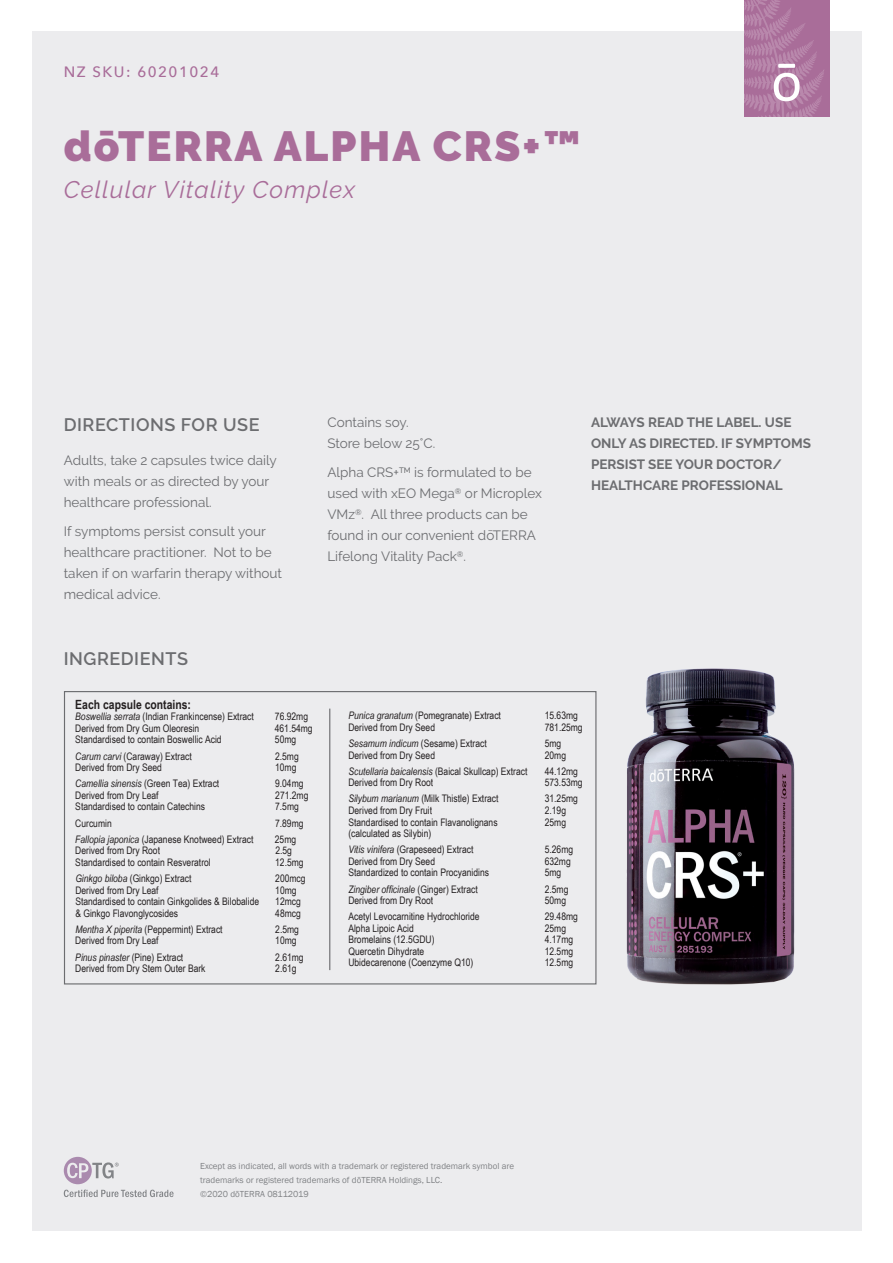
<style>
.page{position:relative;width:893px;height:1263px;background:#fff}
.page>*{position:absolute;margin:0;border:0;box-sizing:border-box;transform-origin:0 0}
.Product_Name{font:900 42px "Raleway";letter-spacing:.05em;color:#a96d99}
.Botanical_Name{font:italic 24px "Raleway";letter-spacing:.05em;color:#a96d99}
.SUB_HEADER{font:600 18px "Raleway";letter-spacing:.03em;color:#6c6d70}
.Tag_details{font:500 15px "Avenir Next";letter-spacing:.1em;color:#a96d99}
.description{font:13.5px/21px "Raleway";color:#6c6d70}
.description-2{font:700 13.5px/21px "Raleway";color:#6c6d70}
.t1{font:700 12.75px "Arial Narrow";color:#231f20}
.t2{font:10.35px/16.2px "Arial Narrow";color:#231f20}
.t3{font:italic 10.35px "Arial Narrow";color:#231f20}
.t4{font:9px/14.1px "Franklin Gothic";color:#808285}
.s1{font-style:italic}
.s2{font-style:normal}
</style>
<div class="page">
<div style="left:32px;top:32px;width:829px;height:1199px;background:#ececee"></div>
<div style="left:744px;top:0;width:85px;height:116px;background:#a96d99"></div>
<svg style="left:744px;top:0;width:80px;height:116px"></svg>
<img style="left:596px;top:668px;width:199px;height:316px">
<svg style="left:64px;top:1157px;width:110px;height:40px"></svg>
<div style="left:64px;top:691px;width:532px;height:293px;border:1px solid #6c6d70"></div>
<hr style="left:329px;top:709px;width:1px;height:261px;background:#6c6d70">
<p class="Tag_details" style="left:64px;top:59px;width:157px">NZ SKU: 60201024</p>
<p class="Product_Name" style="left:64px;top:122px;width:518px">dōTERRA ALPHA CRS+™</p>
<p class="Botanical_Name" style="left:64px;top:175px;width:293px">Cellular Vitality Complex</p>
<p class="SUB_HEADER" style="left:64px;top:414px;width:197px">DIRECTIONS FOR USE</p>
<p class="description" style="left:64px;top:449px;width:215px">Adults, take 2 capsules twice daily with meals or as directed by your healthcare professional.</p>
<p class="description" style="left:64px;top:521px;width:220px">If symptoms persist consult your healthcare practitioner. Not to be taken if on warfarin therapy without medical advice.</p>
<p class="description" style="left:327px;top:411px;width:109px">Contains soy.<br>Store below 25°C.</p>
<p class="description" style="left:327px;top:462px;width:216px">Alpha CRS+<sup>TM</sup> is formulated to be used with xEO Mega<sup>®</sup> or Microplex<br>VMz<sup>®</sup>. All three products can be found in our convenient dōTERRA<br>Lifelong Vitality Pack<sup>®</sup>.</p>
<p class="description-2" style="left:591px;top:411px;width:221px">ALWAYS READ THE LABEL. USE<br>ONLY AS DIRECTED. IF SYMPTOMS<br>PERSIST SEE YOUR DOCTOR/<br>HEALTHCARE PROFESSIONAL</p>
<p class="SUB_HEADER" style="left:64px;top:649px;width:126px">INGREDIENTS</p>
<p class="t1" style="left:75px;top:695px;width:117px">Each capsule contains:</p>
<p class="t2" style="left:75px;top:708px;width:180px"><span class="s1">Boswellia serrata</span> (Indian Frankincense) Extract</p>
<p class="t2" style="left:275px;top:708px;width:35px">76.92mg</p>
<p class="t2" style="left:75px;top:720px;width:126px">Derived from Dry Gum Oleoresin</p>
<p class="t2" style="left:275px;top:720px;width:39px">461.54mg</p>
<p class="t2" style="left:75px;top:731px;width:148px">Standardised to contain Boswellic Acid</p>
<p class="t2" style="left:275px;top:731px;width:23px">50mg</p>
<p class="t2" style="left:75px;top:747px;width:118px"><span class="s1">Carum carvi</span> (Caraway) Extract</p>
<p class="t2" style="left:275px;top:747px;width:25px">2.5mg</p>
<p class="t2" style="left:75px;top:759px;width:88px">Derived from Dry Seed</p>
<p class="t2" style="left:275px;top:759px;width:23px">10mg</p>
<p class="t2" style="left:75px;top:775px;width:145px"><span class="s1">Camellia sinensis</span> (Green Tea) Extract</p>
<p class="t2" style="left:275px;top:775px;width:30px">9.04mg</p>
<p class="t2" style="left:75px;top:787px;width:85px">Derived from Dry Leaf</p>
<p class="t2" style="left:275px;top:787px;width:35px">271.2mg</p>
<p class="t2" style="left:75px;top:798px;width:131px">Standardised to contain Catechins</p>
<p class="t2" style="left:275px;top:798px;width:25px">7.5mg</p>
<p class="t2" style="left:75px;top:814px;width:38px">Curcumin</p>
<p class="t2" style="left:275px;top:814px;width:30px">7.89mg</p>
<p class="t2" style="left:75px;top:831px;width:180px"><span class="s1">Fallopia japonica</span> (Japanese Knotweed) Extract</p>
<p class="t2" style="left:275px;top:831px;width:23px">25mg</p>
<p class="t2" style="left:75px;top:842px;width:86px">Derived from Dry Root</p>
<p class="t2" style="left:275px;top:842px;width:18px">2.5g</p>
<p class="t2" style="left:75px;top:854px;width:137px">Standardised to contain Resveratrol</p>
<p class="t2" style="left:275px;top:854px;width:30px">12.5mg</p>
<p class="t2" style="left:75px;top:870px;width:118px"><span class="s1">Ginkgo biloba</span> (Ginkgo) Extract</p>
<p class="t2" style="left:275px;top:870px;width:32px">200mcg</p>
<p class="t2" style="left:75px;top:881px;width:85px">Derived from Dry Leaf</p>
<p class="t2" style="left:275px;top:881px;width:23px">10mg</p>
<p class="t2" style="left:75px;top:893px;width:185px">Standardised to contain Ginkgolides &amp; Bilobalide</p>
<p class="t2" style="left:275px;top:893px;width:27px">12mcg</p>
<p class="t2" style="left:75px;top:904px;width:104px">&amp; Ginkgo Flavonglycosides</p>
<p class="t2" style="left:275px;top:904px;width:27px">48mcg</p>
<p class="t2" style="left:75px;top:921px;width:149px"><span class="s1">Mentha X piperita</span> (Peppermint) Extract</p>
<p class="t2" style="left:275px;top:921px;width:25px">2.5mg</p>
<p class="t2" style="left:75px;top:932px;width:85px">Derived from Dry Leaf</p>
<p class="t2" style="left:275px;top:932px;width:23px">10mg</p>
<p class="t3" style="left:75px;top:950px;width:109px">Pinus pinaster <span class="s2">(Pine) Extract</span></p>
<p class="t2" style="left:275px;top:948px;width:30px">2.61mg</p>
<p class="t2" style="left:75px;top:960px;width:132px">Derived from Dry Stem Outer Bark</p>
<p class="t2" style="left:275px;top:960px;width:23px">2.61g</p>
<p class="t2" style="left:348px;top:707px;width:154px"><span class="s1">Punica granatum</span> (Pomegranate) Extract</p>
<p class="t2" style="left:545px;top:707px;width:35px">15.63mg</p>
<p class="t2" style="left:348px;top:719px;width:88px">Derived from Dry Seed</p>
<p class="t2" style="left:545px;top:719px;width:39px">781.25mg</p>
<p class="t2" style="left:348px;top:735px;width:140px"><span class="s1">Sesamum indicum</span> (Sesame) Extract</p>
<p class="t2" style="left:545px;top:735px;width:18px">5mg</p>
<p class="t2" style="left:348px;top:746px;width:88px">Derived from Dry Seed</p>
<p class="t2" style="left:545px;top:746px;width:23px">20mg</p>
<p class="t2" style="left:348px;top:762px;width:181px"><span class="s1">Scutellaria baicalensis</span> (Baical Skullcap) Extract</p>
<p class="t2" style="left:545px;top:762px;width:35px">44.12mg</p>
<p class="t2" style="left:348px;top:774px;width:86px">Derived from Dry Root</p>
<p class="t2" style="left:545px;top:774px;width:39px">573.53mg</p>
<p class="t2" style="left:348px;top:790px;width:152px"><span class="s1">Silybum marianum</span> (Milk Thistle) Extract</p>
<p class="t2" style="left:545px;top:790px;width:35px">31.25mg</p>
<p class="t2" style="left:348px;top:802px;width:85px">Derived from Dry Fruit</p>
<p class="t2" style="left:545px;top:802px;width:23px">2.19g</p>
<p class="t2" style="left:348px;top:813px;width:151px">Standardised to contain Flavanolignans</p>
<p class="t2" style="left:545px;top:813px;width:23px">25mg</p>
<p class="t2" style="left:348px;top:825px;width:127px">(calculated as Silybin)<br><span class="s1">Vitis vinifera</span> (Grapeseed) Extract</p>
<p class="t2" style="left:545px;top:841px;width:30px">5.26mg</p>
<p class="t2" style="left:348px;top:853px;width:88px">Derived from Dry Seed</p>
<p class="t2" style="left:545px;top:853px;width:28px">632mg</p>
<p class="t2" style="left:348px;top:864px;width:142px">Standardized to contain Procyanidins</p>
<p class="t2" style="left:545px;top:864px;width:18px">5mg</p>
<p class="t3" style="left:348px;top:882px;width:131px">Zingiber officinale <span class="s2">(Ginger) Extract</span></p>
<p class="t2" style="left:545px;top:880px;width:25px">2.5mg</p>
<p class="t2" style="left:348px;top:892px;width:86px">Derived from Dry Root</p>
<p class="t2" style="left:545px;top:892px;width:23px">50mg</p>
<p class="t2" style="left:348px;top:908px;width:133px">Acetyl Levocarnitine Hydrochloride</p>
<p class="t2" style="left:545px;top:908px;width:35px">29.48mg</p>
<p class="t2" style="left:348px;top:920px;width:67px">Alpha Lipoic Acid</p>
<p class="t2" style="left:545px;top:920px;width:23px">25mg</p>
<p class="t2" style="left:348px;top:931px;width:88px">Bromelains (12.5GDU)</p>
<p class="t2" style="left:545px;top:931px;width:30px">4.17mg</p>
<p class="t2" style="left:348px;top:943px;width:77px">Quercetin Dihydrate</p>
<p class="t2" style="left:545px;top:943px;width:30px">12.5mg</p>
<p class="t2" style="left:348px;top:954px;width:127px">Ubidecarenone (Coenzyme Q10)</p>
<p class="t2" style="left:545px;top:954px;width:30px">12.5mg</p>
<p class="t4" style="left:200px;top:1159px;width:315px">Except as indicated, all words with a trademark or registered trademark symbol are trademarks or registered trademarks of dōTERRA Holdings, LLC.<br>©2020 dōTERRA 08112019</p>
</div>
